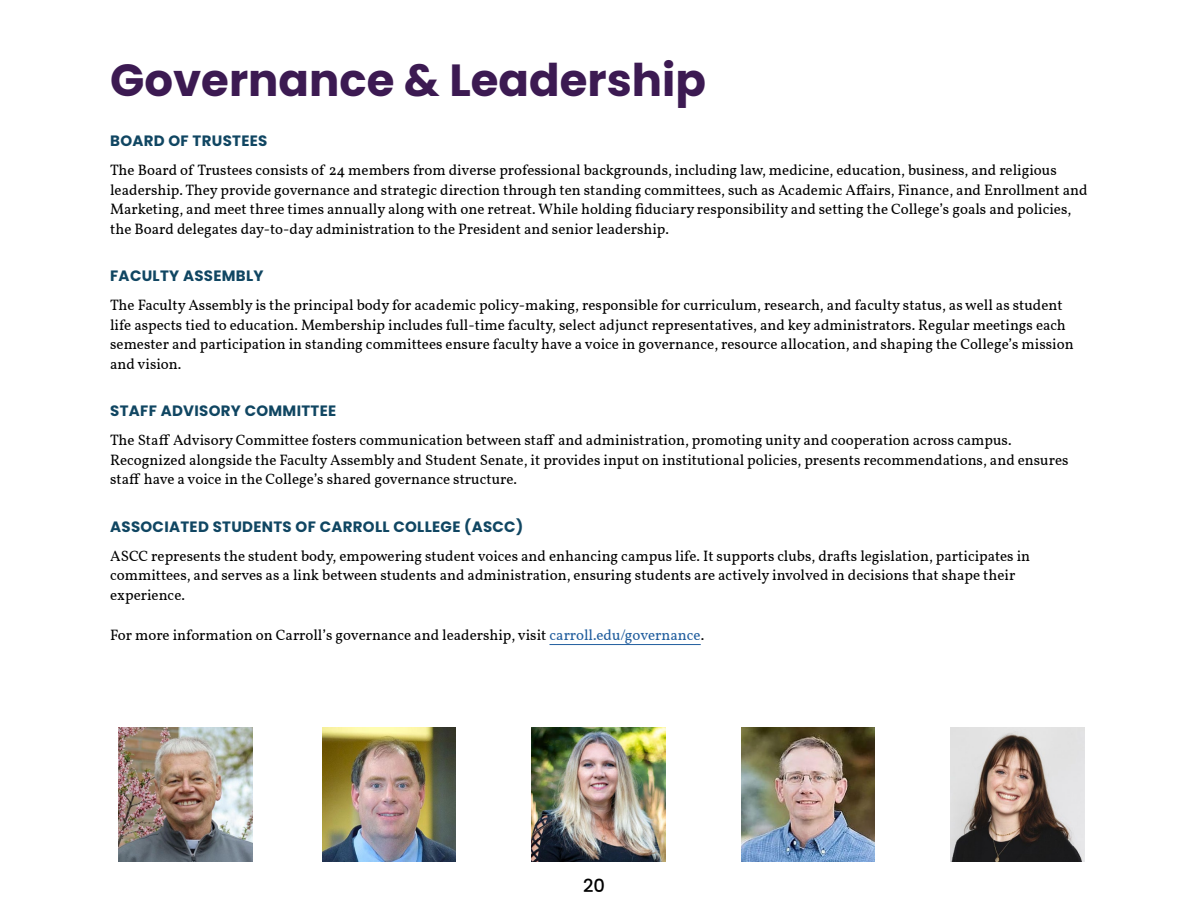
<style>
.page{position:relative;width:1188px;height:918px;background:#fff}
.page>*{position:absolute;margin:0;border:0;box-sizing:border-box;transform-origin:0 0}
.t1{font:700 45px "Poppins";color:#3c1a52}
.t2{font:500 18px "Poppins";color:#000}
.t3{font:15px/19.5px "Vollkorn";color:#000}
.t4{font:700 15px "Poppins";letter-spacing:.02em;color:#104662}
.s1{color:#215e9e}
</style>
<div class="page">
<hr style="left:550px;top:644px;width:151px;height:1px;background:#215e9e">
<img style="left:951px;top:728px;width:133px;height:133px">
<img style="left:532px;top:728px;width:133px;height:133px">
<img style="left:741px;top:728px;width:134px;height:133px">
<img style="left:322px;top:728px;width:134px;height:133px">
<img style="left:119px;top:728px;width:133px;height:133px">
<h1 class="t1" style="left:110px;top:54px;width:597px">Governance &amp; Leadership</h1>
<p class="t4" style="left:110px;top:132px;width:159px">BOARD OF TRUSTEES</p>
<p class="t3" style="left:110px;top:160px;width:979px">The Board of Trustees consists of 24 members from diverse professional backgrounds, including law, medicine, education, business, and religious leadership. They provide governance and strategic direction through ten standing committees, such as Academic Affairs, Finance, and Enrollment and Marketing, and meet three times annually along with one retreat. While holding fiduciary responsibility and setting the College’s goals and policies, the Board delegates day-to-day administration to the President and senior leadership.</p>
<p class="t4" style="left:110px;top:267px;width:155px">FACULTY ASSEMBLY</p>
<p class="t3" style="left:110px;top:295px;width:965px">The Faculty Assembly is the principal body for academic policy-making, responsible for curriculum, research, and faculty status, as well as student life aspects tied to education. Membership includes full-time faculty, select adjunct representatives, and key administrators. Regular meetings each semester and participation in standing committees ensure faculty have a voice in governance, resource allocation, and shaping the College’s mission and vision.</p>
<p class="t4" style="left:110px;top:402px;width:228px">STAFF ADVISORY COMMITTEE</p>
<p class="t3" style="left:110px;top:430px;width:960px">The Staff Advisory Committee fosters communication between staff and administration, promoting unity and cooperation across campus.<br>Recognized alongside the Faculty Assembly and Student Senate, it provides input on institutional policies, presents recommendations, and ensures staff have a voice in the College’s shared governance structure.</p>
<p class="t4" style="left:110px;top:518px;width:415px">ASSOCIATED STUDENTS OF CARROLL COLLEGE (ASCC)</p>
<p class="t3" style="left:110px;top:545px;width:922px">ASCC represents the student body, empowering student voices and enhancing campus life. It supports clubs, drafts legislation, participates in committees, and serves as a link between students and administration, ensuring students are actively involved in decisions that shape their experience.</p>
<p class="t3" style="left:110px;top:624px;width:596px">For more information on Carroll’s governance and leadership, visit <span class="s1">carroll.edu/governance</span>.</p>
<p class="t2" style="left:583px;top:875px;width:23px">20</p>
</div>
